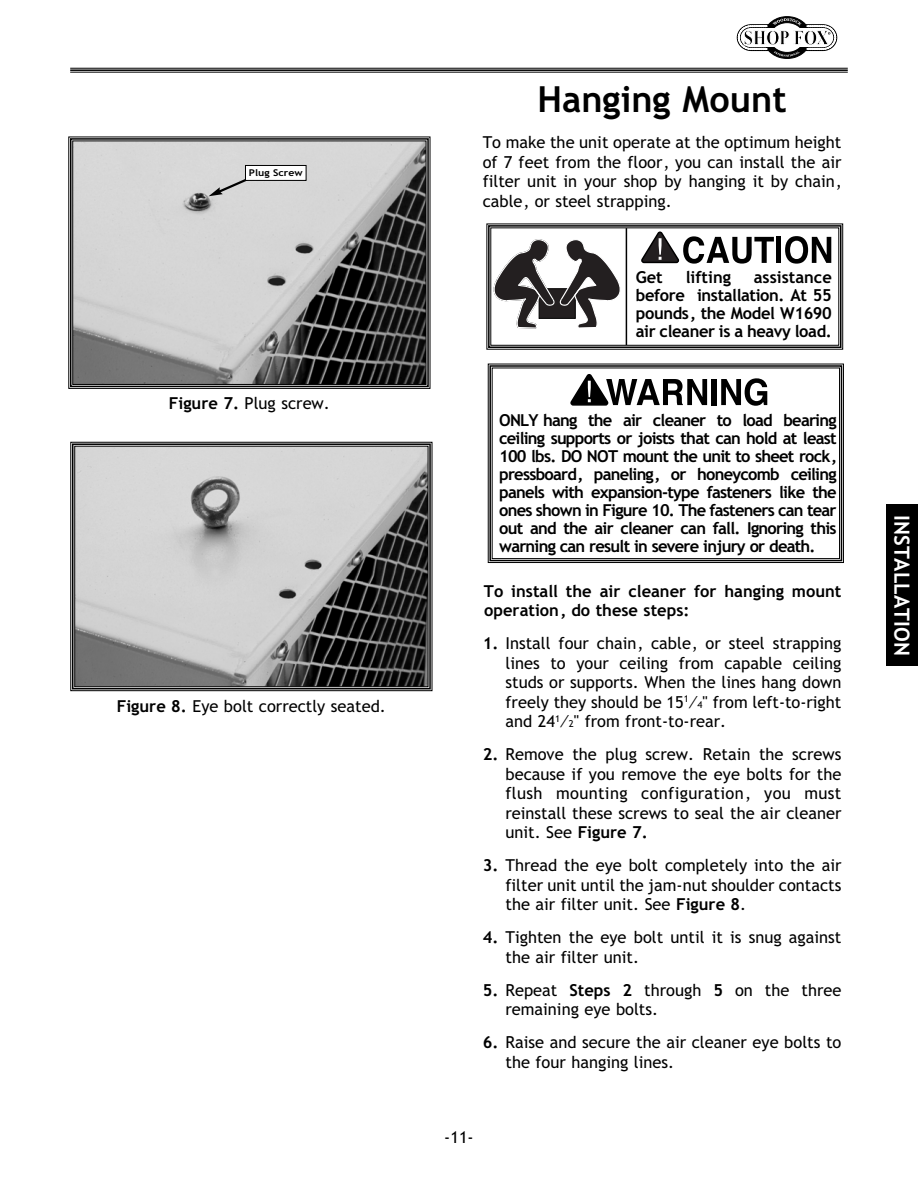
<style>
.page{position:relative;width:918px;height:1188px;background:#fff}
.page>*{position:absolute;margin:0;border:0;box-sizing:border-box;transform-origin:0 0}
.t1{font:36px "Trebuchet MS Bold";color:#000}
.t2{font:21px "Trebuchet MS Bold";color:#fff}
.t3{font:16.5px/19.5px "Trebuchet MS";color:#000;text-align:justify}
.t4{font:16.5px/18px "Trebuchet MS Bold";letter-spacing:-.025em;color:#000;text-align:justify}
.t5{font:16.5px/19.5px "Trebuchet MS Bold";color:#000}
.t6{font:9.3px "Trebuchet MS Bold";color:#000;scale:1.12 1}
.s1{font-family:"Trebuchet MS Bold"}
.s2{font-size:9.6px}
</style>
<div class="page">
<svg style="left:736px;top:16px;width:102px;height:56px"></svg>
<hr style="left:70px;top:68px;width:778px;height:1px;background:#000">
<hr style="left:70px;top:69px;width:778px;height:2px;background:#000">
<hr style="left:70px;top:72px;width:778px;height:1px;background:#000">
<svg style="left:641px;top:231px;width:133px;height:33px"></svg>
<div style="left:776px;top:237px;width:5px;height:26px;background:#000"></div>
<svg style="left:785px;top:236px;width:46px;height:28px"></svg>
<div style="left:488px;top:225px;width:354px;height:123px;border:2px solid #000"></div>
<div style="left:491px;top:228px;width:348px;height:118px;border:1px solid #000"></div>
<div style="left:492px;top:238px;width:132px;height:103px;background:#fff"></div>
<svg style="left:493px;top:239px;width:127px;height:90px"></svg>
<hr style="left:626px;top:228px;width:1px;height:117px;background:#000">
<svg style="left:570px;top:374px;width:137px;height:32px"></svg>
<div style="left:711px;top:379px;width:6px;height:26px;background:#000"></div>
<svg style="left:721px;top:378px;width:46px;height:28px"></svg>
<div style="left:488px;top:364px;width:356px;height:199px;border:1px solid #000"></div>
<div style="left:489px;top:365px;width:353px;height:196px;border:2px solid #000"></div>
<div style="left:492px;top:368px;width:348px;height:191px;border:1px solid #000"></div>
<div style="left:886px;top:505px;width:32px;height:161px;background:#000"></div>
<img style="left:74px;top:143px;width:350px;height:240px">
<div style="left:68px;top:137px;width:362px;height:252px;border:1px solid #000"></div>
<div style="left:70px;top:138px;width:359px;height:249px;border:2px solid #000"></div>
<div style="left:72px;top:141px;width:354px;height:244px;border:1px solid #000"></div>
<img style="left:76px;top:448px;width:350px;height:237px">
<div style="left:72px;top:443px;width:359px;height:246px;border:2px solid #000"></div>
<div style="left:74px;top:446px;width:354px;height:241px;border:1px solid #000"></div>
<svg style="left:209px;top:166px;width:66px;height:30px"></svg>
<div style="left:246px;top:166px;width:60px;height:14px;background:#fff"></div>
<div style="left:245px;top:165px;width:61px;height:16px;border:1px solid #000"></div>
<p class="t6" style="left:249px;top:170px;width:49px">Plug Screw</p>
<p class="t3" style="left:169px;top:394px;width:163px"><span class="s1">Figure 7.</span> Plug screw.</p>
<p class="t3" style="left:117px;top:698px;width:271px"><span class="s1">Figure 8.</span> Eye bolt correctly seated.</p>
<h1 class="t1" style="left:538px;top:87px;width:251px">Hanging Mount</h1>
<p class="t3" style="left:483px;top:134px;width:360px">To make the unit operate at the optimum height of 7 feet from the floor, you can install the air filter unit in your shop by hanging it by chain, cable, or steel strapping.</p>
<p class="t4" style="left:636px;top:271px;width:29px">Get</p>
<p class="t5" style="left:686px;top:270px;width:47px">lifting</p>
<p class="t4" style="left:636px;top:271px;width:198px;text-indent:118px">assistance before installation. At 55 pounds, the Model W1690 air cleaner is a heavy load.</p>
<p class="t4" style="left:499px;top:414px;width:339px">ONLY hang the air cleaner to load bearing ceiling supports or joists that can hold at least 100 lbs. DO NOT mount the unit to sheet rock, pressboard, paneling, or honeycomb ceiling panels with expansion-type fasteners like the ones shown in Figure 10. The fasteners can tear out and the air cleaner can fall. Ignoring this warning can result in severe injury or death.</p>
<p class="t5" style="left:484px;top:583px;width:359px">To install the air cleaner for hanging mount operation, do these steps:</p>
<p class="t3" style="left:505px;top:635px;width:338px;text-indent:-23px"><span class="s1">1.</span> Install four chain, cable, or steel strapping lines to your ceiling from capable ceiling studs or supports. When the lines hang down freely they should be 15<sup>1</sup>⁄<span class="s2">4</span>" from left-to-right and 24<sup>1</sup>⁄<span class="s2">2</span>" from front-to-rear.</p>
<p class="t3" style="left:505px;top:746px;width:338px;text-indent:-23px"><span class="s1">2.</span> Remove the plug screw. Retain the screws because if you remove the eye bolts for the flush mounting configuration, you must reinstall these screws to seal the air cleaner unit. See <span class="s1">Figure 7.</span></p>
<p class="t3" style="left:505px;top:857px;width:338px;text-indent:-23px"><span class="s1">3.</span> Thread the eye bolt completely into the air filter unit until the jam-nut shoulder contacts the air filter unit. See <span class="s1">Figure 8</span>.</p>
<p class="t3" style="left:505px;top:929px;width:337px;text-indent:-23px"><span class="s1">4.</span> Tighten the eye bolt until it is snug against the air filter unit.</p>
<p class="t3" style="left:505px;top:981px;width:338px;text-indent:-23px"><span class="s1">5.</span> Repeat <span class="s1">Steps 2</span> through <span class="s1">5</span> on the three remaining eye bolts.</p>
<p class="t3" style="left:505px;top:1034px;width:338px;text-indent:-23px"><span class="s1">6.</span> Raise and secure the air cleaner eye bolts to the four hanging lines.</p>
<p class="t3" style="left:444px;top:1129px;width:31px">-11-</p>
<p class="t2" style="left:909px;top:515px;width:142px;rotate:90deg">INSTALLATION</p>
</div>
